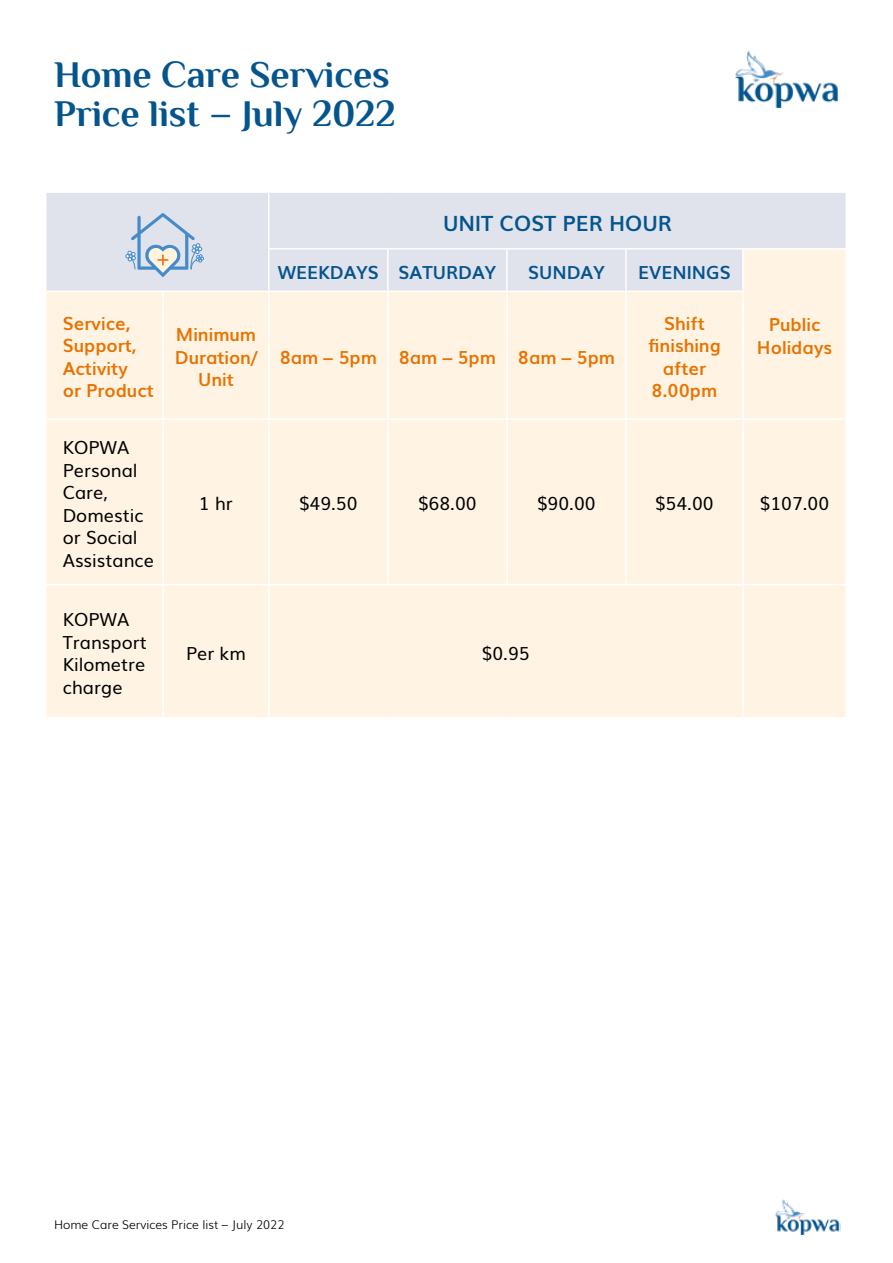
<style>
.page{position:relative;width:893px;height:1263px;background:#fff}
.page>*{position:absolute;margin:0;border:0;box-sizing:border-box;transform-origin:0 0}
.t1{font:700 37.65px/39.8px "Philosopher";color:#04548d}
.t2{font:700 21px "Muli";color:#04548d}
.t3{font:18px/22.5px "Muli";color:#000}
.t4{font:700 18px/22.5px "Muli";color:#e87200;text-align:center}
.t5{font:700 18px "Muli";color:#04548d}
.t6{font:300 12px "Muli";color:#000}
</style>
<div class="page">
<img style="left:775px;top:1199px;width:66px;height:36px">
<img style="left:735px;top:50px;width:104px;height:57px">
<div style="left:46px;top:193px;width:800px;height:56px;background:#e0e2ec"></div>
<svg style="left:46px;top:249px;width:800px;height:468px;background:#fcf2e3"></svg>
<hr style="left:268px;top:193px;width:1px;height:55px;background:#fff">
<hr style="left:268px;top:248px;width:120px;height:1px;background:#fff">
<hr style="left:268px;top:249px;width:1px;height:42px;background:#fff">
<hr style="left:388px;top:248px;width:119px;height:1px;background:#fff">
<hr style="left:387px;top:249px;width:2px;height:42px;background:#fff">
<hr style="left:507px;top:248px;width:119px;height:1px;background:#fff">
<hr style="left:506px;top:249px;width:2px;height:42px;background:#fff">
<hr style="left:626px;top:248px;width:117px;height:1px;background:#fff">
<hr style="left:625px;top:249px;width:2px;height:42px;background:#fff">
<hr style="left:743px;top:248px;width:104px;height:1px;background:#fff">
<hr style="left:742px;top:249px;width:2px;height:42px;background:#fff">
<hr style="left:45px;top:291px;width:118px;height:1px;background:#fff">
<hr style="left:163px;top:291px;width:106px;height:1px;background:#fff">
<hr style="left:162px;top:292px;width:2px;height:126px;background:#fff">
<hr style="left:269px;top:291px;width:119px;height:1px;background:#fff">
<hr style="left:268px;top:292px;width:1px;height:126px;background:#fff">
<hr style="left:388px;top:291px;width:119px;height:1px;background:#fff">
<hr style="left:387px;top:292px;width:2px;height:126px;background:#fff">
<hr style="left:507px;top:291px;width:119px;height:1px;background:#fff">
<hr style="left:506px;top:292px;width:2px;height:126px;background:#fff">
<hr style="left:626px;top:291px;width:118px;height:1px;background:#fff">
<hr style="left:625px;top:292px;width:2px;height:126px;background:#fff">
<hr style="left:742px;top:292px;width:2px;height:126px;background:#fff">
<hr style="left:45px;top:418px;width:118px;height:2px;background:#fff">
<hr style="left:163px;top:418px;width:106px;height:2px;background:#fff">
<hr style="left:162px;top:420px;width:2px;height:164px;background:#fff">
<hr style="left:269px;top:418px;width:119px;height:2px;background:#fff">
<hr style="left:268px;top:420px;width:1px;height:164px;background:#fff">
<hr style="left:388px;top:418px;width:119px;height:2px;background:#fff">
<hr style="left:387px;top:420px;width:2px;height:164px;background:#fff">
<hr style="left:507px;top:418px;width:119px;height:2px;background:#fff">
<hr style="left:506px;top:420px;width:2px;height:164px;background:#fff">
<hr style="left:626px;top:418px;width:117px;height:2px;background:#fff">
<hr style="left:625px;top:420px;width:2px;height:164px;background:#fff">
<hr style="left:743px;top:418px;width:104px;height:2px;background:#fff">
<hr style="left:742px;top:420px;width:2px;height:164px;background:#fff">
<hr style="left:45px;top:584px;width:118px;height:1px;background:#fff">
<hr style="left:163px;top:584px;width:106px;height:1px;background:#fff">
<hr style="left:162px;top:585px;width:2px;height:132px;background:#fff">
<hr style="left:269px;top:584px;width:119px;height:1px;background:#fff">
<hr style="left:268px;top:585px;width:1px;height:132px;background:#fff">
<hr style="left:388px;top:584px;width:119px;height:1px;background:#fff">
<hr style="left:507px;top:584px;width:119px;height:1px;background:#fff">
<hr style="left:626px;top:584px;width:117px;height:1px;background:#fff">
<hr style="left:743px;top:584px;width:104px;height:1px;background:#fff">
<hr style="left:742px;top:585px;width:2px;height:132px;background:#fff">
<svg style="left:125px;top:213px;width:79px;height:64px;background:#c1d0e2"></svg>
<h1 class="t1" style="left:54px;top:55px;width:343px">Home Care Services<br>Price list – July 2022</h1>
<p class="t4" style="left:63px;top:311px;width:93px;text-align:left">Service,<br>Support,<br>Activity<br>or Product</p>
<p class="t4" style="left:175px;top:322px;width:84px">Minimum<br>Duration/<br>Unit</p>
<p class="t2" style="left:443px;top:206px;width:230px">UNIT COST PER HOUR</p>
<p class="t5" style="left:278px;top:258px;width:220px">WEEKDAYS SATURDAY</p>
<p class="t5" style="left:528px;top:258px;width:78px">SUNDAY</p>
<p class="t5" style="left:638px;top:258px;width:94px">EVENINGS</p>
<p class="t4" style="left:280px;top:345px;width:337px">8am – 5pm 8am – 5pm 8am – 5pm</p>
<p class="t4" style="left:648px;top:311px;width:74px">Shift finishing after<br>8.00pm</p>
<p class="t4" style="left:757px;top:312px;width:77px">Public<br>Holidays</p>
<p class="t3" style="left:63px;top:435px;width:93px">KOPWA<br>Personal<br>Care,<br>Domestic or Social<br>Assistance</p>
<p class="t3" style="left:63px;top:607px;width:86px">KOPWA<br>Transport<br>Kilometre charge</p>
<p class="t3" style="left:199px;top:491px;width:35px">1 hr</p>
<p class="t3" style="left:299px;top:491px;width:60px">$49.50</p>
<p class="t3" style="left:418px;top:491px;width:60px">$68.00</p>
<p class="t3" style="left:537px;top:491px;width:60px">$90.00</p>
<p class="t3" style="left:655px;top:491px;width:60px">$54.00</p>
<p class="t3" style="left:760px;top:491px;width:71px">$107.00</p>
<p class="t3" style="left:186px;top:641px;width:61px">Per km</p>
<p class="t3" style="left:482px;top:641px;width:49px">$0.95</p>
<p class="t6" style="left:54px;top:1215px;width:232px">Home Care Services Price list – July 2022</p>
</div>
